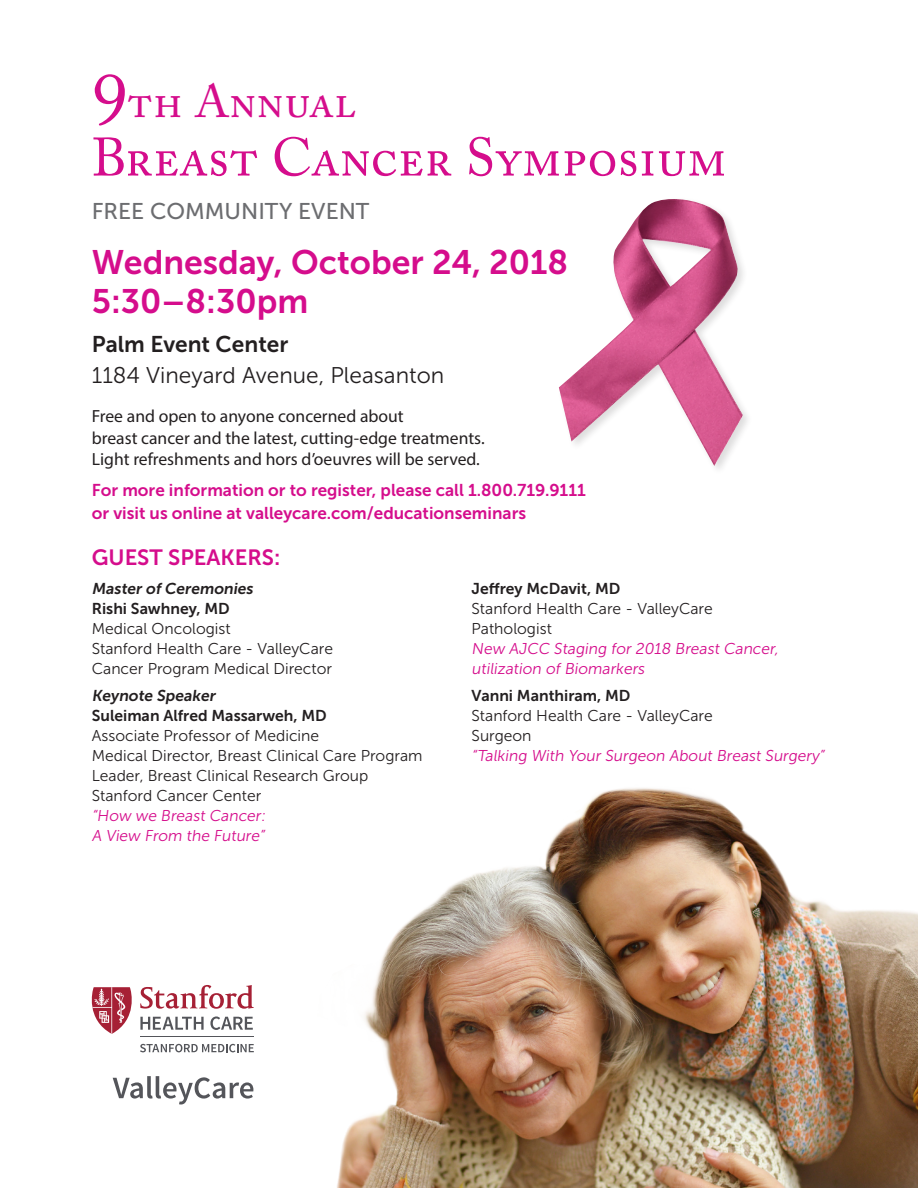
<style>
.page{position:relative;width:918px;height:1188px;background:#fff}
.page>*{position:absolute;margin:0;border:0;box-sizing:border-box;transform-origin:0 0}
.t1{font:53.55px "Adobe Caslon Pro";color:#d50d8c}
.t2{font:46.35px "Adobe Caslon Pro";color:#d50d8c}
.t3{font:33.9px/39.8px "Museo Sans 700";color:#d50d8c}
.t4{font:22.8px "Museo Sans 500";color:#6c6d70}
.t5{font:22.65px "Museo Sans 300";color:#231f20}
.t6{font:22.65px "Museo Sans 700";color:#231f20}
.t7{font:22.05px "Museo Sans 700";color:#d50d8c}
.t8{font:17.55px/21.5px "Myriad Pro";color:#231f20}
.t9{font:17.1px/23.2px "Museo Sans 700";color:#d50d8c}
.t10{font:15.6px/20px "Museo Sans 300";color:#231f20}
.t11{font:15.6px/20px "Museo Sans 300";color:#d50d8c}
.t12{font:15.6px/20px "Museo Sans 700";color:#231f20}
.s1{font-size:73.35px}
</style>
<div class="page">
<img style="left:237px;top:788px;width:681px;height:400px">
<img style="left:559px;top:199px;width:184px;height:267px">
<svg style="left:113px;top:1076px;width:140px;height:29px"></svg>
<svg style="left:140px;top:1044px;width:114px;height:8px"></svg>
<hr style="left:140px;top:1036px;width:114px;height:1px;background:#54555a">
<svg style="left:92px;top:985px;width:162px;height:49px"></svg>
<h2 class="t2" style="left:92px;top:74px;width:265px"><span class="s1">9</span>th Annual</h2>
<h1 class="t1" style="left:92px;top:126px;width:636px">Breast Cancer Symposium</h1>
<h3 class="t4" style="left:92px;top:199px;width:279px">FREE COMMUNITY EVENT</h3>
<h3 class="t3" style="left:92px;top:242px;width:478px">Wednesday, October 24, 2018<br>5:30–8:30pm</h3>
<h3 class="t6" style="left:92px;top:332px;width:198px">Palm Event Center</h3>
<h3 class="t5" style="left:92px;top:363px;width:354px">1184 Vineyard Avenue, Pleasanton</h3>
<p class="t8" style="left:92px;top:405px;width:394px">Free and open to anyone concerned about<br>breast cancer and the latest, cutting-edge treatments.<br>Light refreshments and hors d’oeuvres will be served.</p>
<p class="t9" style="left:92px;top:478px;width:496px">For more information or to register, please call 1.800.719.9111 or visit us online at valleycare.com/educationseminars</p>
<h3 class="t7" style="left:92px;top:545px;width:190px">GUEST SPEAKERS:</h3>
<p class="t12" style="left:92px;top:579px;width:165px">Master of Ceremonies<br>Rishi Sawhney, MD</p>
<p class="t10" style="left:92px;top:619px;width:243px">Medical Oncologist<br>Stanford Health Care - ValleyCare<br>Cancer Program Medical Director</p>
<p class="t12" style="left:92px;top:686px;width:237px">Keynote Speaker<br>Suleiman Alfred Massarweh, MD</p>
<p class="t10" style="left:92px;top:726px;width:332px">Associate Professor of Medicine<br>Medical Director, Breast Clinical Care Program Leader, Breast Clinical Research Group Stanford Cancer Center</p>
<p class="t11" style="left:92px;top:805px;width:178px">“How we Breast Cancer:<br>A View From the Future”</p>
<p class="t12" style="left:472px;top:579px;width:150px">Jeffrey McDavit, MD</p>
<p class="t10" style="left:472px;top:599px;width:243px">Stanford Health Care - ValleyCare<br>Pathologist</p>
<p class="t11" style="left:472px;top:639px;width:311px">New AJCC Staging for 2018 Breast Cancer, utilization of Biomarkers</p>
<p class="t12" style="left:472px;top:686px;width:160px">Vanni Manthiram, MD</p>
<p class="t10" style="left:472px;top:706px;width:243px">Stanford Health Care - ValleyCare<br>Surgeon</p>
<p class="t11" style="left:472px;top:746px;width:357px">“Talking With Your Surgeon About Breast Surgery”</p>
</div>
